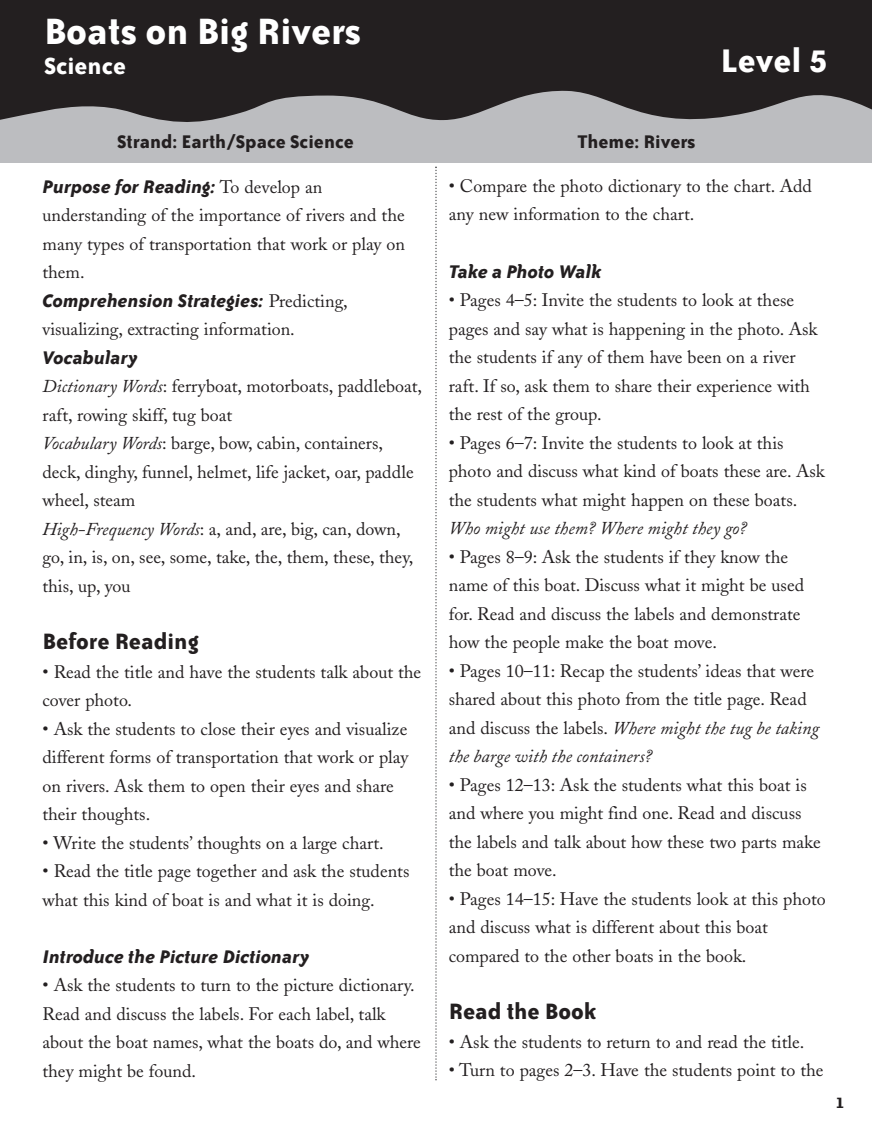
<style>
.page{position:relative;width:872px;height:1136px;background:#fff}
.page>*{position:absolute;margin:0;border:0;box-sizing:border-box;transform-origin:0 0}
.t1{font:700 42px "Bailey Sans ITC";color:#fff}
.t2{font:700 37.5px "Bailey Sans ITC";color:#fff}
.t3{font:700 27px "Bailey Sans ITC";color:#fff}
.t4{font:700 25.5px "Bailey Sans ITC";color:#231f20}
.t5{font:italic 700 21px "Bailey Sans ITC";color:#231f20}
.t6{font:700 21px "Bailey Sans ITC";color:#231f20}
.t7{font:18px/28.5px "Adobe Caslon";color:#231f20}
.t8{font:italic 18px "Adobe Caslon";color:#231f20}
.t9{font:700 18px "Bailey Sans ITC";color:#231f20}
.s1{font-family:"Adobe Caslon";font-weight:400;font-style:normal;font-size:18px}
.s2{font-style:italic}
</style>
<div class="page">
<svg style="left:435px;top:167px;width:2px;height:913px"></svg>
<div style="left:0;top:0;width:872px;height:163px;background:#bcbdc0"></div>
<svg style="left:0;top:0;width:872px;height:122px;background:#343132"></svg>
<h1 class="t1" style="left:44px;top:16px;width:319px">Boats on Big Rivers</h1>
<h3 class="t3" style="left:44px;top:56px;width:83px">Science</h3>
<h2 class="t2" style="left:720px;top:47px;width:109px">Level 5</h2>
<p class="t6" style="left:117px;top:134px;width:238px">Strand: Earth/Space Science</p>
<p class="t6" style="left:577px;top:134px;width:120px">Theme: Rivers</p>
<p class="t5" style="left:43px;top:179px;width:281px">Purpose for Reading: <span class="s1">To develop an</span></p>
<p class="t7" style="left:43px;top:203px;width:364px;text-align:justify">understanding of the importance of rivers and the many types of transportation that work or play on them.</p>
<p class="t5" style="left:43px;top:293px;width:307px">Comprehension Strategies: <span class="s1">Predicting,</span></p>
<p class="t7" style="left:43px;top:317px;width:254px">visualizing, extracting information.</p>
<p class="t5" style="left:43px;top:350px;width:97px">Vocabulary</p>
<p class="t7" style="left:43px;top:374px;width:381px"><span class="s2">Dictionary Words</span>: ferryboat, motorboats, paddleboat, raft, rowing skiff, tug boat<br><span class="s2">Vocabulary Words</span>: barge, bow, cabin, containers, deck, dinghy, funnel, helmet, life jacket, oar, paddle wheel, steam<br><span class="s2">High-Frequency Words</span>: a, and, are, big, can, down, go, in, is, on, see, some, take, the, them, these, they, this, up, you</p>
<h3 class="t4" style="left:43px;top:632px;width:158px">Before Reading</h3>
<p class="t7" style="left:43px;top:659px;width:380px">• Read the title and have the students talk about the cover photo.</p>
<p class="t7" style="left:43px;top:716px;width:367px">• Ask the students to close their eyes and visualize different forms of transportation that work or play on rivers. Ask them to open their eyes and share their thoughts.</p>
<p class="t7" style="left:43px;top:830px;width:343px">• Write the students’ thoughts on a large chart.</p>
<p class="t7" style="left:43px;top:858px;width:368px">• Read the title page together and ask the students what this kind of boat is and what it is doing.</p>
<p class="t5" style="left:43px;top:948px;width:268px">Introduce the Picture Dictionary</p>
<p class="t7" style="left:43px;top:972px;width:380px">• Ask the students to turn to the picture dictionary.<br>Read and discuss the labels. For each label, talk about the boat names, what the boats do, and where they might be found.</p>
<p class="t7" style="left:449px;top:174px;width:364px">• Compare the photo dictionary to the chart. Add any new information to the chart.</p>
<p class="t5" style="left:449px;top:263px;width:154px">Take a Photo Walk</p>
<p class="t7" style="left:449px;top:288px;width:370px">• Pages 4–5: Invite the students to look at these pages and say what is happening in the photo. Ask the students if any of them have been on a river raft. If so, ask them to share their experience with the rest of the group.</p>
<p class="t7" style="left:449px;top:430px;width:377px">• Pages 6–7: Invite the students to look at this photo and discuss what kind of boats these are. Ask the students what might happen on these boats.</p>
<p class="t8" style="left:449px;top:522px;width:300px">Who might use them? Where might they go?</p>
<p class="t7" style="left:449px;top:544px;width:357px">• Pages 8–9: Ask the students if they know the name of this boat. Discuss what it might be used for. Read and discuss the labels and demonstrate how the people make the boat move.</p>
<p class="t7" style="left:449px;top:658px;width:372px">• Pages 10–11: Recap the students’ ideas that were shared about this photo from the title page. Read and discuss the labels. <span class="s2">Where might the tug be taking the barge with the containers?</span></p>
<p class="t7" style="left:449px;top:772px;width:373px">• Pages 12–13: Ask the students what this boat is and where you might find one. Read and discuss the labels and talk about how these two parts make the boat move.</p>
<p class="t7" style="left:449px;top:886px;width:378px">• Pages 14–15: Have the students look at this photo and discuss what is different about this boat compared to the other boats in the book.</p>
<h3 class="t4" style="left:449px;top:1001px;width:149px">Read the Book</h3>
<p class="t7" style="left:449px;top:1029px;width:357px">• Ask the students to return to and read the title.</p>
<p class="t7" style="left:449px;top:1057px;width:376px">• Turn to pages 2–3. Have the students point to the</p>
<p class="t9" style="left:835px;top:1096px;width:11px">1</p>
</div>
